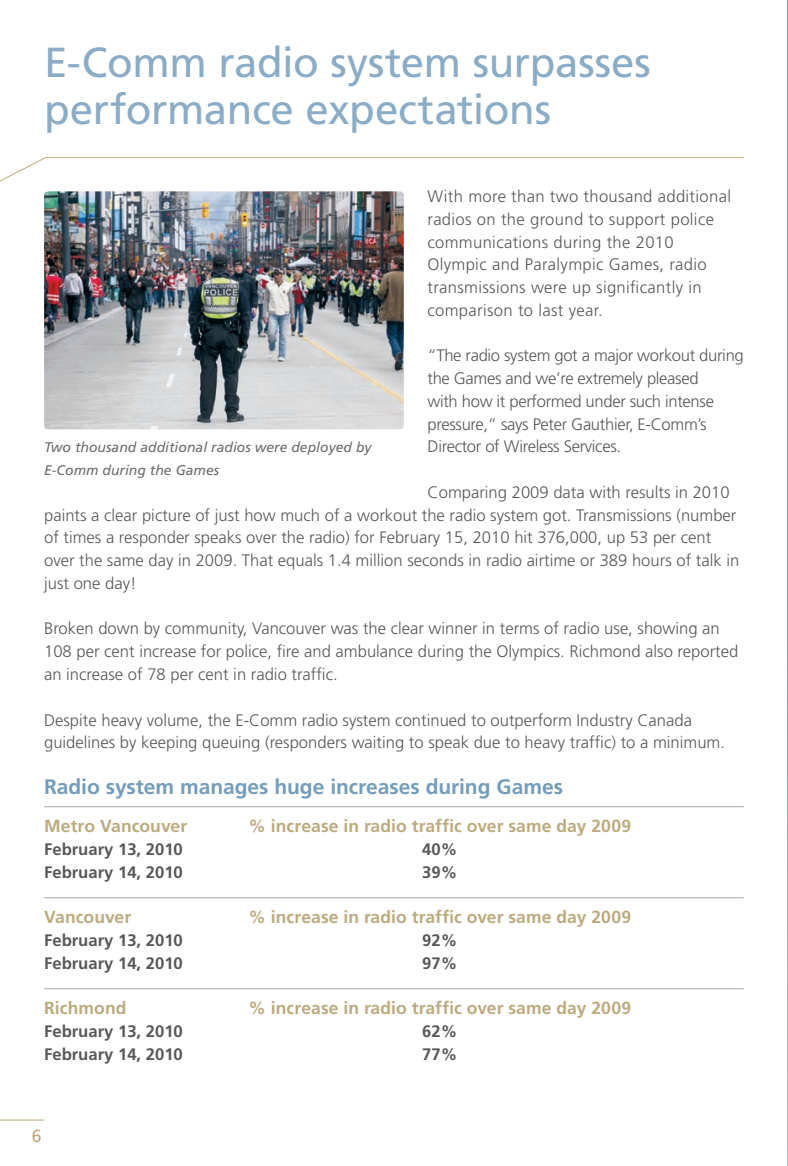
<style>
.page{position:relative;width:788px;height:1166px;background:#fff}
.page>*{position:absolute;margin:0;border:0;box-sizing:border-box;transform-origin:0 0}
.Hed_01{font:42px/47.2px "Frutiger";letter-spacing:-.005em;color:#8aacc7}
.Hed_03{font:700 21px "Frutiger";color:#749dbb}
.Hed_04{font:700 17.5px "Frutiger";letter-spacing:.005em;color:#bdaa7e}
.t1{font:17.5px "Frutiger";color:#bdaa7e}
.Body_intro{font:300 16.62px/22.8px "Frutiger";color:#57585a}
.Body_intro-2{font:300 16.62px/22.8px "Frutiger";letter-spacing:.02em;color:#57585a}
.Body_intro-3{font:300 16.62px/22.8px "Frutiger";letter-spacing:-.02em;color:#57585a}
.Body_intro-4{font:700 16.62px "Frutiger";color:#57585a}
.caption_cover{font:italic 14px/22.8px "Frutiger";color:#6c6d70}
</style>
<div class="page">
<hr style="left:0;top:1119px;width:44px;height:1px;background:#bdaa7e">
<svg style="left:787px;top:0;width:1px;height:1166px"></svg>
<hr style="left:44px;top:806px;width:699px;height:1px;background:#a8a9ad">
<hr style="left:44px;top:897px;width:699px;height:1px;background:#a8a9ad">
<hr style="left:44px;top:988px;width:699px;height:1px;background:#a8a9ad">
<img style="left:44px;top:191px;width:360px;height:238px">
<svg style="left:0;top:157px;width:744px;height:25px"></svg>
<p class="Hed_01" style="left:44px;top:38px;width:608px">E-Comm radio system surpasses performance expectations</p>
<p class="Body_intro-2" style="left:427px;top:185px;width:305px">With more than two thousand additional radios on the ground to support police communications during the 2010<br>Olympic and Paralympic Games, radio transmissions were up significantly in comparison to last year.</p>
<p class="Body_intro-3" style="left:427px;top:344px;width:318px">“The radio system got a major workout during the Games and we’re extremely pleased<br>with how it performed under such intense pressure,” says Peter Gauthier, E-Comm’s Director of Wireless Services.</p>
<p class="Body_intro" style="left:44px;top:481px;width:696px;text-indent:383px">Comparing 2009 data with results in 2010 paints a clear picture of just how much of a workout the radio system got. Transmissions (number of times a responder speaks over the radio) for February 15, 2010 hit 376,000, up 53 per cent over the same day in 2009. That equals 1.4 million seconds in radio airtime or 389 hours of talk in just one day!</p>
<p class="Body_intro" style="left:44px;top:617px;width:695px">Broken down by community, Vancouver was the clear winner in terms of radio use, showing an<br>108 per cent increase for police, fire and ambulance during the Olympics. Richmond also reported an increase of 78 per cent in radio traffic.</p>
<p class="Body_intro" style="left:44px;top:708px;width:682px">Despite heavy volume, the E-Comm radio system continued to outperform Industry Canada guidelines by keeping queuing (responders waiting to speak due to heavy traffic) to a minimum.</p>
<p class="Hed_03" style="left:44px;top:774px;width:520px">Radio system manages huge increases during Games</p>
<p class="Hed_04" style="left:44px;top:816px;width:145px">Metro Vancouver</p>
<p class="Hed_04" style="left:248px;top:816px;width:384px">% increase in radio traffic over same day 2009</p>
<p class="Body_intro-4" style="left:44px;top:839px;width:140px">February 13, 2010</p>
<p class="Body_intro-4" style="left:422px;top:839px;width:37px">40%</p>
<p class="Body_intro-4" style="left:44px;top:862px;width:140px">February 14, 2010</p>
<p class="Body_intro-4" style="left:422px;top:862px;width:37px">39%</p>
<p class="Hed_04" style="left:44px;top:907px;width:89px">Vancouver</p>
<p class="Hed_04" style="left:248px;top:907px;width:384px">% increase in radio traffic over same day 2009</p>
<p class="Body_intro-4" style="left:44px;top:930px;width:140px">February 13, 2010</p>
<p class="Body_intro-4" style="left:422px;top:930px;width:37px">92%</p>
<p class="Body_intro-4" style="left:44px;top:953px;width:140px">February 14, 2010</p>
<p class="Body_intro-4" style="left:422px;top:953px;width:37px">97%</p>
<p class="Hed_04" style="left:44px;top:998px;width:84px">Richmond</p>
<p class="Hed_04" style="left:248px;top:998px;width:384px">% increase in radio traffic over same day 2009</p>
<p class="Body_intro-4" style="left:44px;top:1021px;width:140px">February 13, 2010</p>
<p class="Body_intro-4" style="left:422px;top:1021px;width:37px">62%</p>
<p class="Body_intro-4" style="left:44px;top:1044px;width:140px">February 14, 2010</p>
<p class="Body_intro-4" style="left:422px;top:1044px;width:37px">77%</p>
<p class="caption_cover" style="left:44px;top:436px;width:329px">Two thousand additional radios were deployed by<br>E-Comm during the Games</p>
<p class="t1" style="left:32px;top:1125px;width:11px">6</p>
</div>
